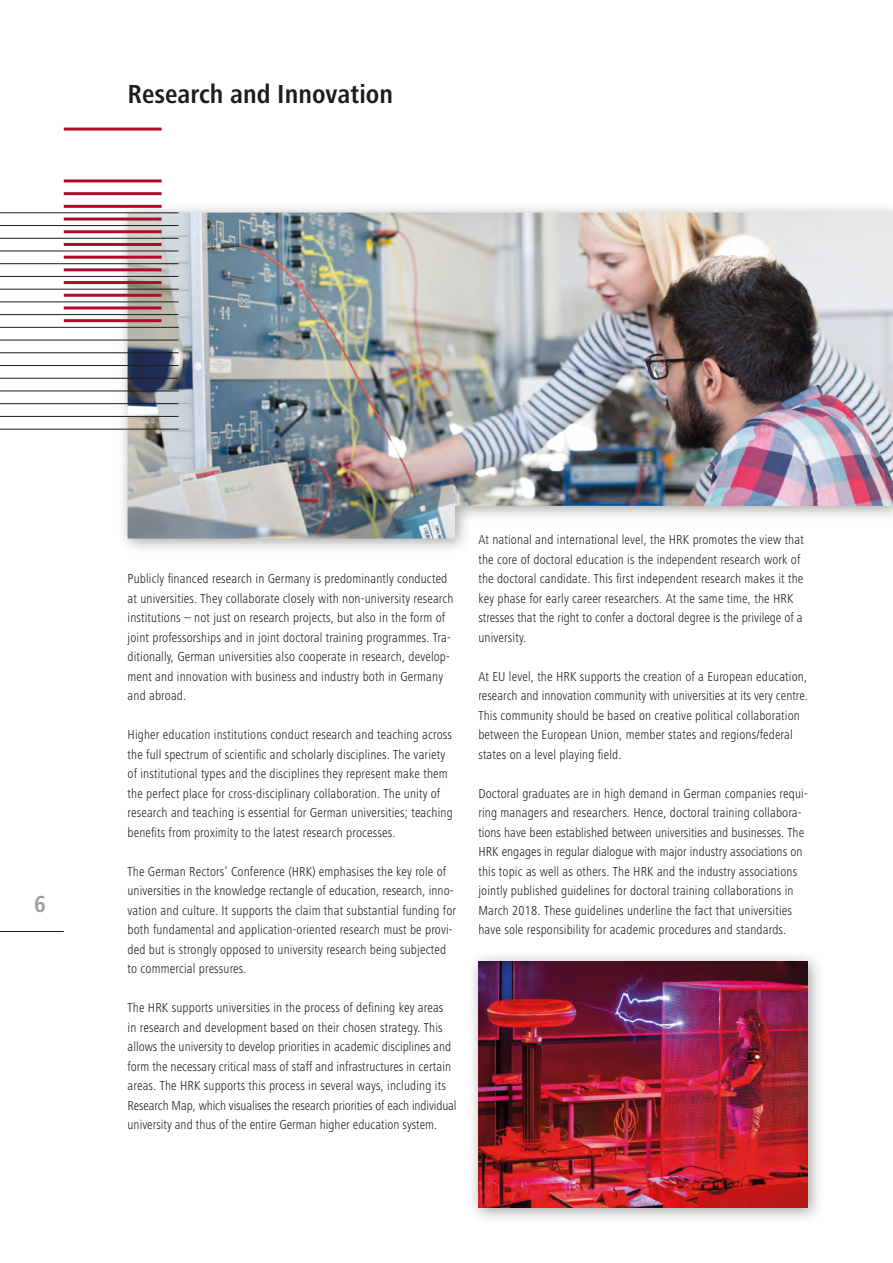
<style>
.page{position:relative;width:893px;height:1263px;background:#fff}
.page>*{position:absolute;margin:0;border:0;box-sizing:border-box;transform-origin:0 0}
.t1{font:700 condensed 27px "Frutiger Next LT";color:#1d1d1b}
.t2{font:700 condensed 24px "Frutiger Next LT";color:#9d9d9d}
.t3{font:300 condensed 13.5px/19.5px "Frutiger Next LT";letter-spacing:.01em;color:#1d1d1b}
</style>
<div class="page">
<hr style="left:0;top:931px;width:64px;height:1px;background:#1d1d1b">
<div style="left:116px;top:201px;width:777px;height:355px;background:#1d1d1b;opacity:.4"></div>
<img style="left:128px;top:213px;width:765px;height:326px">
<hr style="left:64px;top:128px;width:98px;height:3px;background:#b00b2a">
<hr style="left:0;top:213px;width:179px;height:1px;background:#1d1d1b">
<hr style="left:0;top:225px;width:179px;height:1px;background:#1d1d1b">
<hr style="left:0;top:238px;width:179px;height:1px;background:#1d1d1b">
<hr style="left:0;top:251px;width:179px;height:1px;background:#1d1d1b">
<hr style="left:0;top:263px;width:179px;height:1px;background:#1d1d1b">
<hr style="left:0;top:276px;width:179px;height:1px;background:#1d1d1b">
<hr style="left:0;top:289px;width:179px;height:1px;background:#1d1d1b">
<hr style="left:0;top:302px;width:179px;height:1px;background:#1d1d1b">
<hr style="left:0;top:314px;width:179px;height:1px;background:#1d1d1b">
<hr style="left:0;top:327px;width:179px;height:1px;background:#1d1d1b">
<hr style="left:0;top:340px;width:179px;height:1px;background:#1d1d1b">
<hr style="left:0;top:352px;width:179px;height:1px;background:#1d1d1b">
<hr style="left:0;top:365px;width:179px;height:1px;background:#1d1d1b">
<hr style="left:0;top:378px;width:179px;height:1px;background:#1d1d1b">
<hr style="left:0;top:391px;width:179px;height:1px;background:#1d1d1b">
<hr style="left:0;top:403px;width:179px;height:1px;background:#1d1d1b">
<hr style="left:0;top:416px;width:179px;height:1px;background:#1d1d1b">
<hr style="left:0;top:429px;width:179px;height:1px;background:#1d1d1b">
<hr style="left:64px;top:179px;width:98px;height:3px;background:#b00b2a">
<hr style="left:64px;top:192px;width:98px;height:3px;background:#b00b2a">
<hr style="left:64px;top:205px;width:98px;height:3px;background:#b00b2a">
<hr style="left:64px;top:218px;width:98px;height:3px;background:#b00b2a">
<hr style="left:64px;top:230px;width:98px;height:3px;background:#b00b2a">
<hr style="left:64px;top:243px;width:98px;height:3px;background:#b00b2a">
<hr style="left:64px;top:256px;width:98px;height:3px;background:#b00b2a">
<hr style="left:64px;top:268px;width:98px;height:3px;background:#b00b2a">
<hr style="left:64px;top:281px;width:98px;height:3px;background:#b00b2a">
<hr style="left:64px;top:294px;width:98px;height:3px;background:#b00b2a">
<hr style="left:64px;top:306px;width:98px;height:3px;background:#b00b2a">
<hr style="left:64px;top:319px;width:98px;height:3px;background:#b00b2a">
<div style="left:467px;top:950px;width:358px;height:274px;background:#1d1d1b;opacity:.4"></div>
<img style="left:478px;top:961px;width:330px;height:247px">
<p class="t1" style="left:128px;top:79px;width:267px">Research and Innovation</p>
<h2 class="t2" style="left:34px;top:890px;width:13px">6</h2>
<p class="t3" style="left:128px;top:569px;width:328px">Publicly financed research in Germany is predominantly conducted at universities. They collaborate closely with non-university research institutions – not just on research projects, but also in the form of joint professorships and in joint doctoral training programmes. Tra&shy;ditionally, German universities also cooperate in research, develop&shy;ment and innovation with business and industry both in Germany and abroad.</p>
<p class="t3" style="left:128px;top:725px;width:327px">Higher education institutions conduct research and teaching across the full spectrum of scientific and scholarly disciplines. The variety of institutional types and the disciplines they represent make them the perfect place for cross-disciplinary collaboration. The unity of research and teaching is essential for German universities; teaching benefits from proximity to the latest research processes.</p>
<p class="t3" style="left:128px;top:861px;width:330px">The German Rectors’ Conference (HRK) emphasises the key role of universities in the knowledge rectangle of education, research, inno&shy;vation and culture. It supports the claim that substantial funding for both fundamental and application-oriented research must be provi&shy;ded but is strongly opposed to university research being subjected to commercial pressures.</p>
<p class="t3" style="left:128px;top:998px;width:330px">The HRK supports universities in the process of defining key areas<br>in research and development based on their chosen strategy. This allows the university to develop priorities in academic disciplines and form the necessary critical mass of staff and infrastructures in certain areas. The HRK supports this process in several ways, including its Research Map, which visualises the research priorities of each individual university and thus of the entire German higher education system.</p>
<p class="t3" style="left:478px;top:530px;width:327px">At national and international level, the HRK promotes the view that the core of doctoral education is the independent research work of the doctoral candidate. This first independent research makes it the key phase for early career researchers. At the same time, the HRK stresses that the right to confer a doctoral degree is the privilege of a university.</p>
<p class="t3" style="left:478px;top:666px;width:331px">At EU level, the HRK supports the creation of a European education, research and innovation community with universities at its very centre.<br>This community should be based on creative political collaboration between the European Union, member states and regions/federal states on a level playing field.</p>
<p class="t3" style="left:478px;top:783px;width:331px">Doctoral graduates are in high demand in German companies requi&shy;ring managers and researchers. Hence, doctoral training collabora&shy;tions have been established between universities and businesses. The HRK engages in regular dialogue with major industry associations on this topic as well as others. The HRK and the industry associations jointly published guidelines for doctoral training collaborations in March 2018. These guidelines underline the fact that universities have sole responsibility for academic procedures and standards.</p>
</div>
